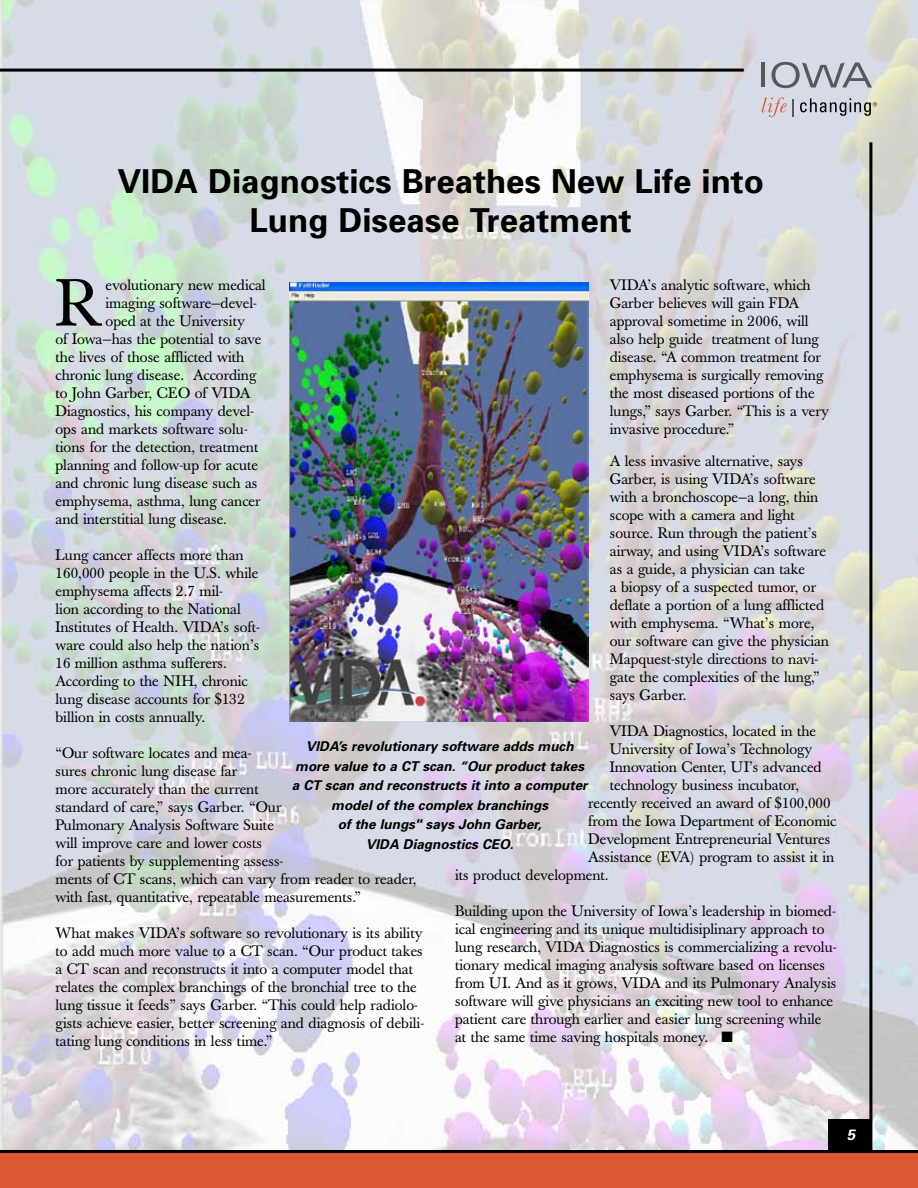
<style>
.page{position:relative;width:918px;height:1188px;background:#fff}
.page>*{position:absolute;margin:0;border:0;box-sizing:border-box;transform-origin:0 0}
.t1{font:66px "Baskerville";color:#000}
.t2{font:700 33px/39.6px "Univers";color:#000;text-align:center}
.t3{font:15px/18px "Baskerville";color:#000}
.t4{font:italic 700 15px "Univers";color:#fff}
.t5{font:italic 700 13.5px/19.5px "Univers";color:#000;text-align:center}
</style>
<div class="page">
<img style="left:1px;top:1px;width:916px;height:1149px">
<hr style="left:0;top:69px;width:744px;height:3px;background:#000">
<div style="left:828px;top:1119px;width:43px;height:31px;background:#000"></div>
<hr style="left:869px;top:142px;width:3px;height:1011px;background:#000">
<svg style="left:762px;top:98px;width:25px;height:19px"></svg>
<svg style="left:793px;top:99px;width:1px;height:18px"></svg>
<hr style="left:761px;top:63px;width:4px;height:24px;background:#58595b">
<svg style="left:772px;top:62px;width:100px;height:26px;background:#aeb2bb"></svg>
<svg style="left:800px;top:98px;width:77px;height:18px"></svg>
<div style="left:0;top:1152px;width:918px;height:36px;background:#d95935"></div>
<hr style="left:0;top:1150px;width:918px;height:3px;background:#000">
<img style="left:289px;top:282px;width:299px;height:440px">
<h2 class="t2" style="left:117px;top:160px;width:648px">VIDA Diagnostics Breathes New Life into<br>Lung Disease Treatment</h2>
<p class="t3" style="left:610px;top:276px;width:221px">VIDA’s analytic software, which<br>Garber believes will gain FDA approval sometime in 2006, will also help guide treatment of lung disease. “A common treatment for emphysema is surgically removing the most diseased portions of the lungs,” says Garber. “This is a very invasive procedure.”</p>
<p class="t3" style="left:610px;top:452px;width:221px">A less invasive alternative, says<br>Garber, is using VIDA’s software with a bronchoscope—a long, thin scope with a camera and light source. Run through the patient’s airway, and using VIDA’s software as a guide, a physician can take<br>a biopsy of a suspected tumor, or deflate a portion of a lung afflicted with emphysema. “What’s more, our software can give the physician<br>Mapquest-style directions to navi&shy;gate the complexities of the lung,” says Garber.</p>
<p class="t3" style="left:610px;top:722px;width:208px">VIDA Diagnostics, located in the</p>
<p class="t3" style="left:610px;top:740px;width:204px">University of Iowa’s Technology</p>
<p class="t3" style="left:610px;top:758px;width:213px">Innovation Center, UI’s advanced</p>
<p class="t3" style="left:610px;top:776px;width:191px">technology business incubator,</p>
<p class="t3" style="left:588px;top:794px;width:244px">recently received an award of $100,000</p>
<p class="t3" style="left:588px;top:812px;width:250px">from the Iowa Department of Economic</p>
<p class="t3" style="left:588px;top:830px;width:244px">Development Entrepreneurial Ventures</p>
<p class="t3" style="left:588px;top:848px;width:248px">Assistance (EVA) program to assist it in</p>
<p class="t3" style="left:455px;top:866px;width:155px">its product development.</p>
<p class="t3" style="left:455px;top:902px;width:383px">Building upon the University of Iowa’s leadership in biomed&shy;ical engineering and its unique multidisiplinary approach to lung research, VIDA Diagnostics is commercializing a revolu&shy;tionary medical imaging analysis software based on licenses from UI. And as it grows, VIDA and its Pulmonary Analysis software will give physicians an exciting new tool to enhance patient care through earlier and easier lung screening while<br>at the same time saving hospitals money. ■</p>
<h1 class="t1" style="left:56px;top:264px;width:47px">R</h1>
<p class="t3" style="left:106px;top:276px;width:162px">evolutionary new medical</p>
<p class="t3" style="left:106px;top:294px;width:153px">imaging software—devel-</p>
<p class="t3" style="left:106px;top:312px;width:141px">oped at the University</p>
<p class="t3" style="left:56px;top:330px;width:207px">of Iowa—has the potential to save</p>
<p class="t3" style="left:56px;top:348px;width:190px">the lives of those afflicted with</p>
<p class="t3" style="left:56px;top:366px;width:203px">chronic lung disease. According</p>
<p class="t3" style="left:56px;top:384px;width:196px">to John Garber, CEO of VIDA</p>
<p class="t3" style="left:56px;top:402px;width:200px">Diagnostics, his company devel-</p>
<p class="t3" style="left:56px;top:420px;width:194px">ops and markets software solu-</p>
<p class="t3" style="left:56px;top:438px;width:204px">tions for the detection, treatment</p>
<p class="t3" style="left:56px;top:456px;width:204px">planning and follow-up for acute</p>
<p class="t3" style="left:56px;top:474px;width:204px">and chronic lung disease such as</p>
<p class="t3" style="left:56px;top:492px;width:207px">emphysema, asthma, lung cancer</p>
<p class="t3" style="left:56px;top:510px;width:173px">and interstitial lung disease.</p>
<p class="t3" style="left:56px;top:546px;width:206px">Lung cancer affects more than<br>160,000 people in the U.S. while emphysema affects 2.7 mil-<br>lion according to the National<br>Institutes of Health. VIDA’s soft&shy;ware could also help the nation’s<br>16 million asthma sufferers.<br>According to the NIH, chronic lung disease accounts for $132 billion in costs annually.</p>
<p class="t3" style="left:56px;top:744px;width:363px">“Our software locates and mea-<br>sures chronic lung disease far<br>more accurately than the current<br>standard of care,” says Garber. “Our<br>Pulmonary Analysis Software Suite<br>will improve care and lower costs<br>for patients by supplementing assess-<br>ments of CT scans, which can vary from reader to reader, with fast, quantitative, repeatable measurements.”</p>
<p class="t3" style="left:56px;top:924px;width:370px">What makes VIDA’s software so revolutionary is its ability to add much more value to a CT scan. “Our product takes a CT scan and reconstructs it into a computer model that relates the complex branchings of the bronchial tree to the lung tissue it feeds” says Garber. “This could help radiolo&shy;gists achieve easier, better screening and diagnosis of debili&shy;tating lung conditions in less time.”</p>
<p class="t5" style="left:292px;top:736px;width:297px">VIDA’s revolutionary software adds much more value to a CT scan. “Our product takes a CT scan and reconstructs it into a computer model of the complex branchings<br>of the lungs" says John Garber,<br>VIDA Diagnostics CEO.</p>
<p class="t4" style="left:847px;top:1125px;width:10px">5</p>
</div>
